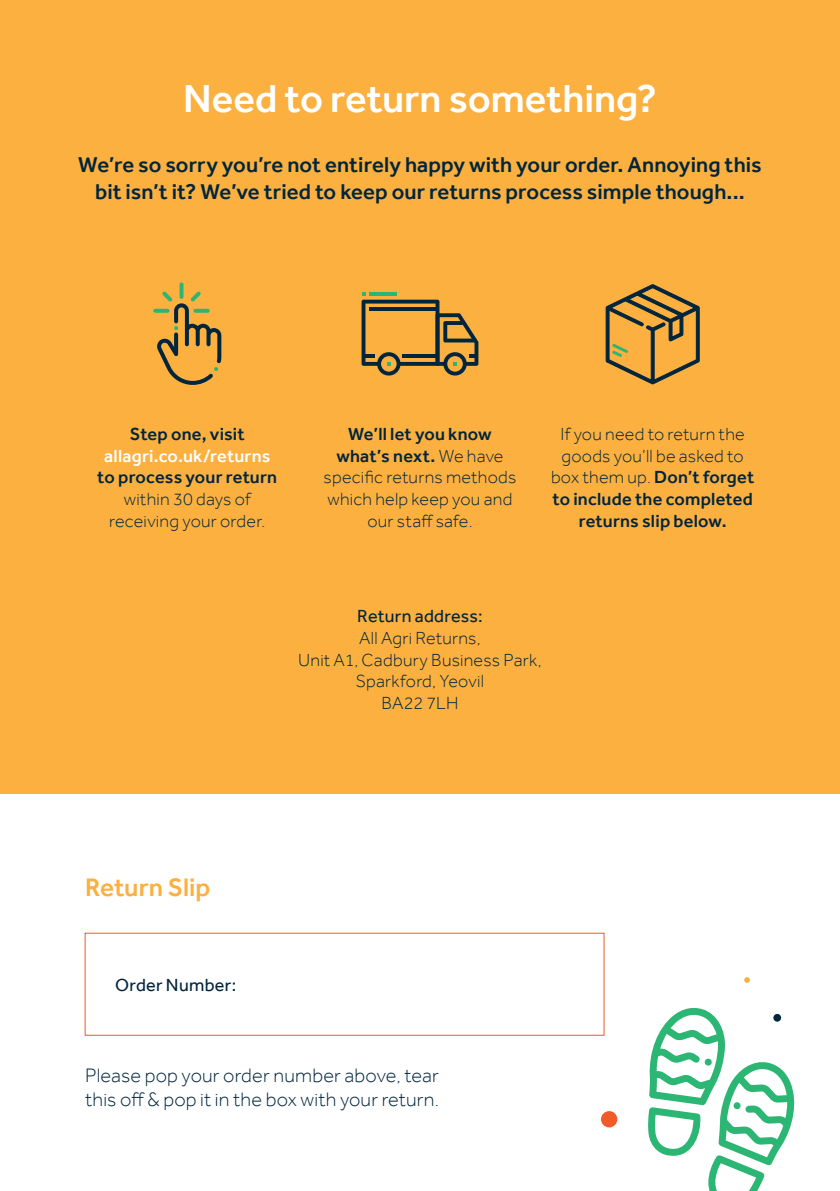
<style>
.page{position:relative;width:840px;height:1191px;background:#fff}
.page>*{position:absolute;margin:0;border:0;box-sizing:border-box;transform-origin:0 0}
.t1{font:500 40px "Effra";color:#fff}
.t2{font:500 26px "Effra";color:#fbb040}
.t3{font:500 22px/26.4px "Effra";letter-spacing:.005em;color:#00253c;text-align:center}
.t4{font:300 20px/24px "Effra";letter-spacing:.01em;color:#00253c}
.t5{font:300 18px/21.6px "Effra";letter-spacing:.015em;color:#00253c;text-align:center}
.t6{font:500 18px "Effra";letter-spacing:.01em;color:#00253c}
.t7{font:18px "Effra";letter-spacing:.015em;color:#00253c}
.t8{font:500 18px "Effra";letter-spacing:.015em;color:#fff}
.s1{font-weight:500}
</style>
<div class="page">
<div style="left:0;top:0;width:839px;height:794px;background:#fbb040"></div>
<svg style="left:361px;top:292px;width:117px;height:83px"></svg>
<svg style="left:179px;top:282px;width:4px;height:17px"></svg>
<svg style="left:156px;top:291px;width:65px;height:94px"></svg>
<svg style="left:605px;top:284px;width:94px;height:100px"></svg>
<svg style="left:648px;top:1007px;width:147px;height:184px"></svg>
<div style="left:773px;top:1014px;width:7px;height:7px;background:#00253c;border-radius:50%"></div>
<svg style="left:744px;top:977px;width:5px;height:6px"></svg>
<div style="left:600px;top:1111px;width:17px;height:16px;background:#f15a29;border-radius:50%"></div>
<h1 class="t1" style="left:183px;top:75px;width:475px">Need to return something?</h1>
<p class="t3" style="left:78px;top:151px;width:684px">We’re so sorry you’re not entirely happy with your order. Annoying this bit isn’t it? We’ve tried to keep our returns process simple though...</p>
<p class="t6" style="left:130px;top:423px;width:116px">Step one, visit</p>
<p class="t8" style="left:104px;top:445px;width:167px">allagri.co.uk/returns</p>
<p class="t6" style="left:97px;top:467px;width:181px">to process your return</p>
<p class="t5" style="left:109px;top:488px;width:158px">within 30 days of receiving your order.</p>
<p class="t5" style="left:323px;top:423px;width:194px"><span class="s1">We’ll let you know what’s next.</span> We have specific returns methods which help keep you and our staff safe.</p>
<p class="t5" style="left:550px;top:423px;width:205px">If you need to return the goods you’ll be asked to box them up. <span class="s1">Don’t forget to include the completed returns slip below.</span></p>
<p class="t7" style="left:357px;top:606px;width:127px">Return address:</p>
<p class="t5" style="left:298px;top:627px;width:245px">All Agri Returns,<br>Unit A1, Cadbury Business Park,<br>Sparkford, Yeovil<br>BA22 7LH</p>
<h2 class="t2" style="left:85px;top:872px;width:127px">Return Slip</h2>
<p class="t7" style="left:115px;top:973px;width:123px">Order Number:</p>
<p class="t4" style="left:85px;top:1063px;width:355px">Please pop your order number above, tear this off &amp; pop it in the box with your return.</p>
</div>
